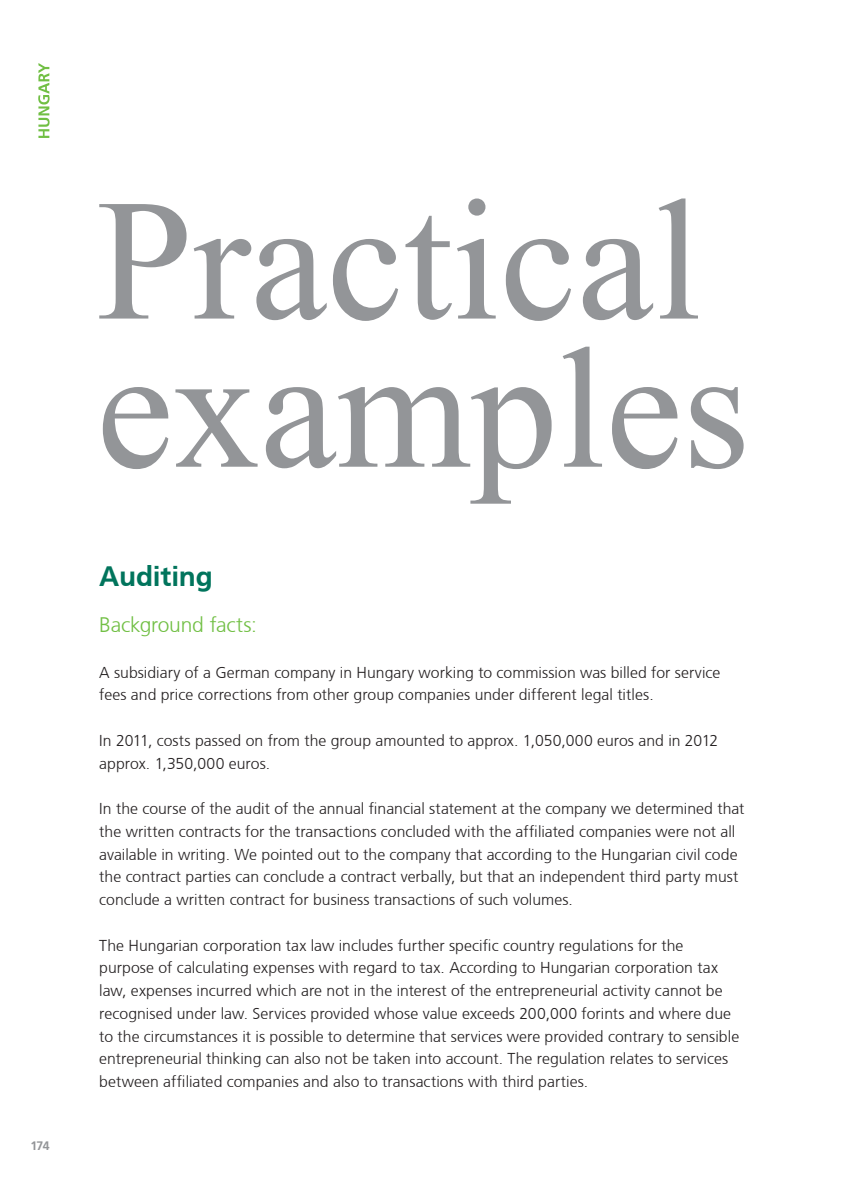
<style>
.page{position:relative;width:844px;height:1191px;background:#fff}
.page>*{position:absolute;margin:0;border:0;box-sizing:border-box;transform-origin:0 0}
.t1{font:700 28px "Frutiger CE";letter-spacing:-.01em;color:#01745c}
.t2{font:300 21px "Frutiger CE";letter-spacing:-.01em;color:#71bf44}
.t3{font:300 15.75px/22.8px "Frutiger CE";letter-spacing:.005em;color:#231f20}
.t4{font:700 12.25px "Frutiger CE";color:#939598}
</style>
<div class="page">
<svg style="left:103px;top:347px;width:640px;height:157px"></svg>
<svg style="left:99px;top:198px;width:598px;height:123px"></svg>
<svg style="left:38px;top:63px;width:12px;height:75px"></svg>
<p class="t4" style="left:30px;top:1138px;width:21px">174</p>
<h1 class="t1" style="left:99px;top:560px;width:115px">Auditing</h1>
<h2 class="t2" style="left:99px;top:612px;width:159px">Background facts:</h2>
<p class="t3" style="left:99px;top:660px;width:622px">A subsidiary of a German company in Hungary working to commission was billed for service fees and price corrections from other group companies under different legal titles.</p>
<p class="t3" style="left:99px;top:728px;width:620px">In 2011, costs passed on from the group amounted to approx. 1,050,000 euros and in 2012 approx. 1,350,000 euros.</p>
<p class="t3" style="left:99px;top:797px;width:646px">In the course of the audit of the annual financial statement at the company we determined that the written contracts for the transactions concluded with the affiliated companies were not all available in writing. We pointed out to the company that according to the Hungarian civil code the contract parties can conclude a contract verbally, but that an independent third party must conclude a written contract for business transactions of such volumes.</p>
<p class="t3" style="left:99px;top:933px;width:641px">The Hungarian corporation tax law includes further specific country regulations for the purpose of calculating expenses with regard to tax. According to Hungarian corporation tax law, expenses incurred which are not in the interest of the entrepreneurial activity cannot be recognised under law. Services provided whose value exceeds 200,000 forints and where due to the circumstances it is possible to determine that services were provided contrary to sensible entrepreneurial thinking can also not be taken into account. The regulation relates to services between affiliated companies and also to transactions with third parties.</p>
</div>
